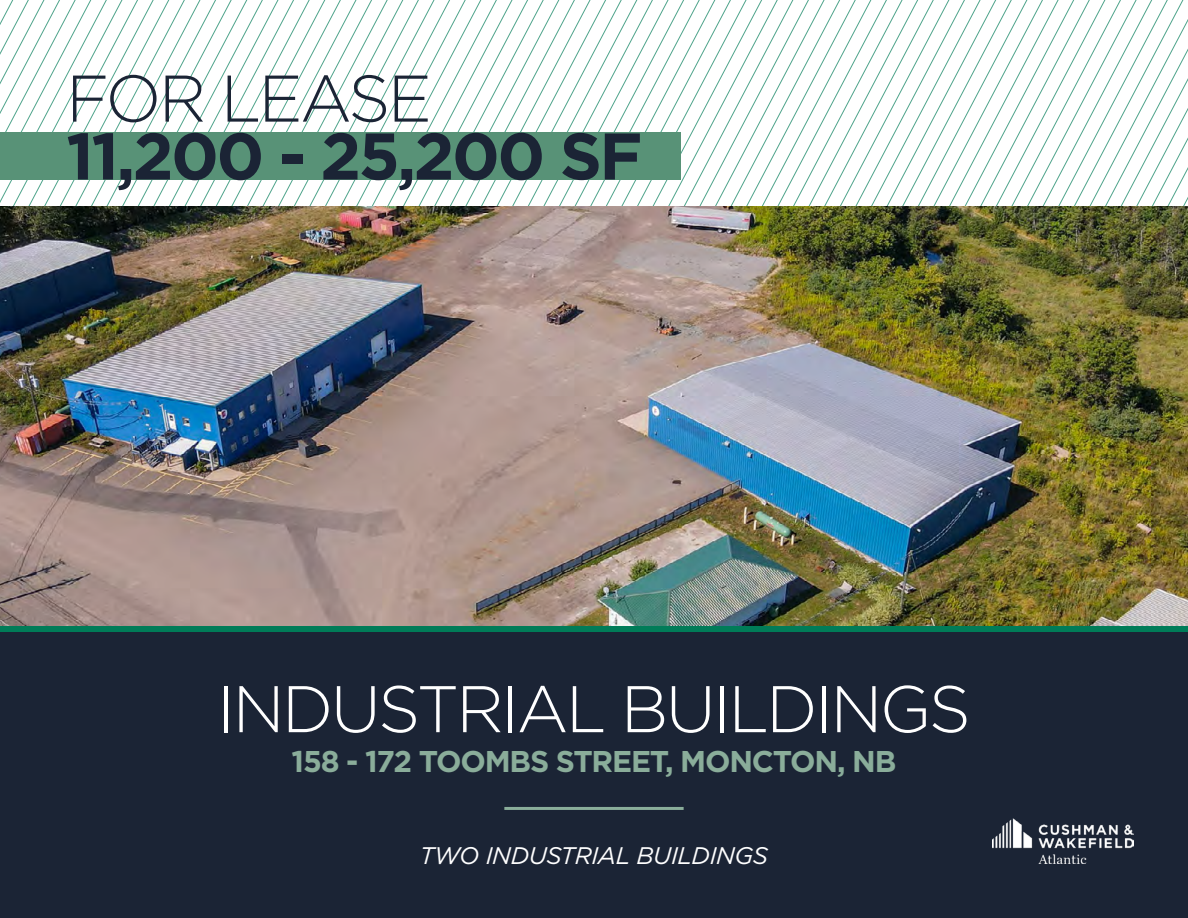
<style>
.page{position:relative;width:1188px;height:918px;background:#fff}
.page>*{position:absolute;margin:0;border:0;box-sizing:border-box;transform-origin:0 0}
.t1{font:300 65.85px "Gotham";letter-spacing:-.04em;color:#fff}
.t2{font:700 65.85px "Gotham";letter-spacing:-.04em;color:#1b2435}
.t3{font:300 65.85px "Gotham";letter-spacing:-.04em;color:#1b2435}
.t4{font:700 30px "Gotham";letter-spacing:-.04em;color:#8aad9a}
.t5{font:italic 24px "Gotham";letter-spacing:-.02em;color:#fff}
</style>
<div class="page">
<svg style="left:0;top:0;width:1188px;height:206px"></svg>
<div style="left:0;top:132px;width:680px;height:48px;background:#589277"></div>
<div style="left:0;top:632px;width:1188px;height:286px;background:#1b2435"></div>
<img style="left:992px;top:818px;width:142px;height:46px">
<img style="left:0;top:206px;width:1188px;height:420px">
<hr style="left:504px;top:807px;width:180px;height:3px;background:#8aad9a">
<div style="left:0;top:626px;width:1188px;height:6px;background:#007c58"></div>
<h1 class="t3" style="left:66px;top:57px;width:367px">FOR LEASE</h1>
<h1 class="t2" style="left:66px;top:113px;width:578px">11,200 - 25,200 SF</h1>
<h1 class="t1" style="left:217px;top:667px;width:755px">INDUSTRIAL BUILDINGS</h1>
<p class="t4" style="left:292px;top:742px;width:606px">158 - 172 TOOMBS STREET, MONCTON, NB</p>
<p class="t5" style="left:420px;top:840px;width:350px">TWO INDUSTRIAL BUILDINGS</p>
</div>
